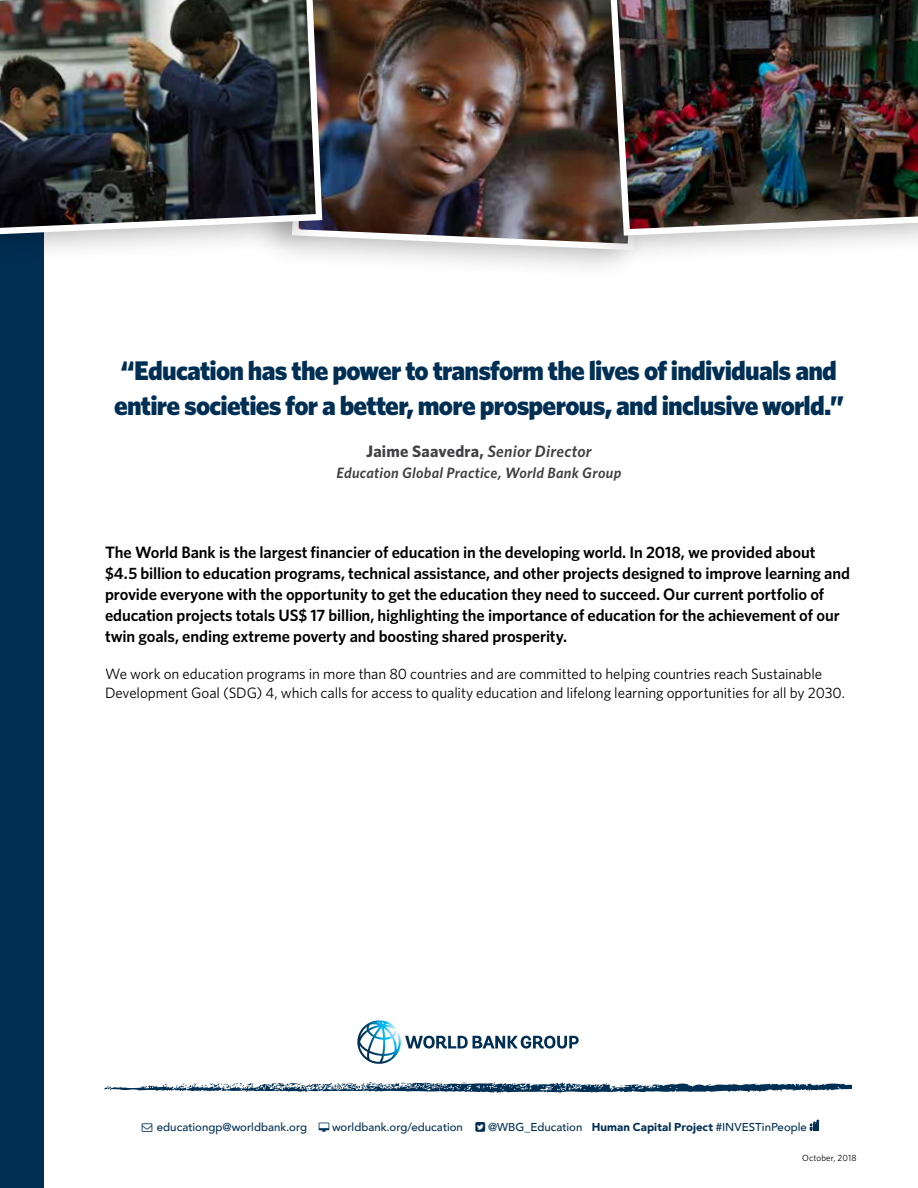
<style>
.page{position:relative;width:918px;height:1188px;background:#fff}
.page>*{position:absolute;margin:0;border:0;box-sizing:border-box;transform-origin:0 0}
.t1{font:900 27px/34.5px "Whitney";letter-spacing:-.03em;color:#002f54}
.t2{font:600 16.5px/21px "Whitney";letter-spacing:-.005em;color:#000}
.t3{font:700 16.5px "Whitney";letter-spacing:.015em;color:#414042}
.t4{font:15px/18.8px "Whitney";letter-spacing:-.005em;color:#000}
.t5{font:italic 600 15px "Whitney";letter-spacing:.015em;color:#414042}
.t6{font:500 11.4px "Avenir";color:#002f54}
.t7{font:9px "Whitney";letter-spacing:.015em;color:#000}
.s1{font-weight:600;font-style:italic}
.s2{font-weight:900}
</style>
<div class="page">
<div style="left:0;top:0;width:44px;height:1188px;background:#002f54"></div>
<svg style="left:810px;top:1120px;width:9px;height:11px"></svg>
<svg style="left:357px;top:1020px;width:25px;height:44px"></svg>
<svg style="left:405px;top:1036px;width:174px;height:13px"></svg>
<svg style="left:104px;top:1082px;width:748px;height:12px"></svg>
<div style="left:249px;top:0;width:406px;height:282px;background:#000;opacity:.3"></div>
<img style="left:333px;top:0;width:234px;height:254px">
<div style="left:567px;top:0;width:351px;height:267px;background:#000;opacity:.3"></div>
<img style="left:606px;top:0;width:312px;height:239px">
<div style="left:0;top:0;width:333px;height:267px;background:#000;opacity:.3"></div>
<img style="left:0;top:0;width:326px;height:239px">
<h1 class="t1" style="left:114px;top:353px;width:731px">“Education has the power to transform the lives of individuals and entire societies for a better, more prosperous, and inclusive world.”</h1>
<p class="t3" style="left:366px;top:440px;width:227px">Jaime Saavedra, <span class="s1">Senior Director</span></p>
<p class="t5" style="left:337px;top:462px;width:286px">Education Global Practice, World Bank Group</p>
<p class="t2" style="left:105px;top:541px;width:747px">The World Bank is the largest financier of education in the developing world. In 2018, we provided about $4.5 billion to education programs, technical assistance, and other projects designed to improve learning and provide everyone with the opportunity to get the education they need to succeed. Our current portfolio of education projects totals US$ 17 billion, highlighting the importance of education for the achievement of our twin goals, ending extreme poverty and boosting shared prosperity.</p>
<p class="t4" style="left:105px;top:664px;width:742px">We work on education programs in more than 80 countries and are committed to helping countries reach Sustainable<br>Development Goal (SDG) 4, which calls for access to quality education and lifelong learning opportunities for all by 2030.</p>
<p class="t6" style="left:157px;top:1117px;width:152px">educationgp@worldbank.org</p>
<p class="t6" style="left:332px;top:1117px;width:132px">worldbank.org/education</p>
<p class="t6" style="left:488px;top:1117px;width:320px">@WBG_Education <span class="s2">Human Capital Project</span> #INVESTinPeople</p>
<p class="t7" style="left:802px;top:1152px;width:56px">October, 2018</p>
</div>
